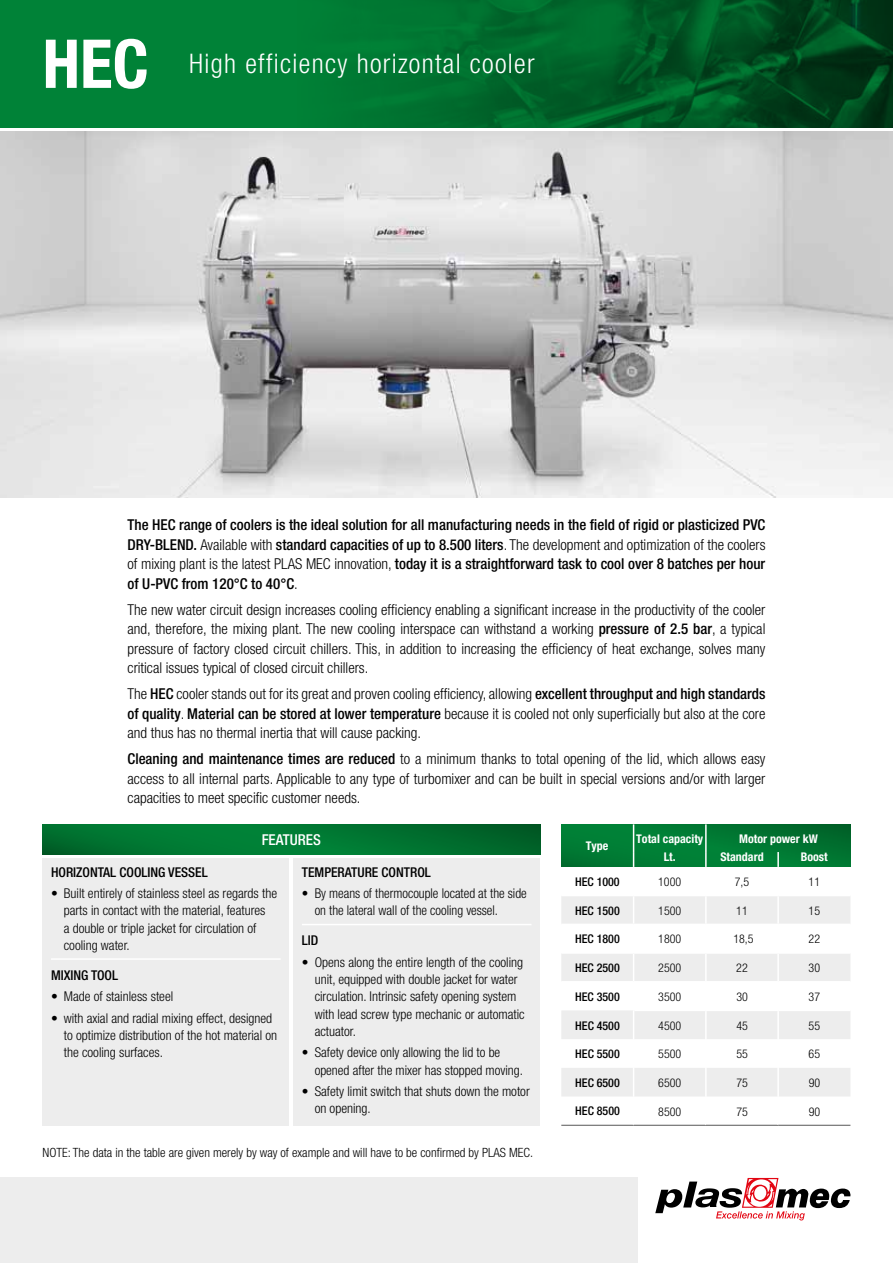
<style>
.page{position:relative;width:893px;height:1263px;background:#fff}
.page>*{position:absolute;margin:0;border:0;box-sizing:border-box;transform-origin:0 0}
.t1{font:700 condensed 67.5px "Helvetica Neue LT Std";color:#fff}
.t2{font:300 condensed 27px "Helvetica Neue LT Std";letter-spacing:.05em;color:#fff}
.t3{font:300 condensed 15px/19.5px "Helvetica Neue LT Std";color:#000;text-align:justify}
.t4{font:500 condensed 15px/19.5px "Helvetica Neue LT Std";color:#000;text-align:justify}
.t5{font:500 condensed 15px "Helvetica Neue LT Std";color:#fff}
.t6{font:300 condensed 13.5px/17.2px "Helvetica Neue LT Std";color:#000}
.t7{font:500 condensed 13.5px "Helvetica Neue LT Std";color:#000}
.t8{font:300 condensed 12.75px "Helvetica Neue LT Std";color:#000}
.t9{font:300 condensed 12px "Helvetica Neue";color:#000}
.t10{font:500 condensed 12px "Helvetica Neue";color:#000}
.t11{font:700 condensed 12px "Helvetica Neue";color:#fff}
.s1{font-weight:300}
.s2{font-weight:500}
</style>
<div class="page">
<svg style="left:561px;top:824px;width:289px;height:43px;background:#007933"></svg>
<svg style="left:561px;top:896px;width:289px;height:200px;fill:#ededed"></svg>
<hr style="left:705px;top:824px;width:2px;height:28px;background:#fff">
<svg style="left:705px;top:852px;width:2px;height:15px"></svg>
<svg style="left:777px;top:852px;width:2px;height:15px"></svg>
<hr style="left:705px;top:896px;width:2px;height:28px;background:#fff">
<hr style="left:777px;top:896px;width:2px;height:28px;background:#fff">
<hr style="left:561px;top:924px;width:73px;height:1px;background:#fff">
<hr style="left:634px;top:924px;width:72px;height:1px;background:#fff">
<hr style="left:705px;top:925px;width:2px;height:27px;background:#fff">
<hr style="left:706px;top:924px;width:72px;height:1px;background:#fff">
<hr style="left:777px;top:925px;width:2px;height:27px;background:#fff">
<hr style="left:778px;top:924px;width:72px;height:1px;background:#fff">
<hr style="left:561px;top:952px;width:73px;height:2px;background:#fff">
<hr style="left:634px;top:952px;width:72px;height:2px;background:#fff">
<hr style="left:705px;top:954px;width:2px;height:27px;background:#fff">
<hr style="left:706px;top:952px;width:72px;height:2px;background:#fff">
<hr style="left:777px;top:954px;width:2px;height:27px;background:#fff">
<hr style="left:778px;top:952px;width:72px;height:2px;background:#fff">
<hr style="left:561px;top:981px;width:73px;height:1px;background:#fff">
<hr style="left:634px;top:981px;width:72px;height:1px;background:#fff">
<hr style="left:705px;top:982px;width:2px;height:28px;background:#fff">
<hr style="left:706px;top:981px;width:72px;height:1px;background:#fff">
<hr style="left:777px;top:982px;width:2px;height:28px;background:#fff">
<hr style="left:778px;top:981px;width:72px;height:1px;background:#fff">
<hr style="left:634px;top:1010px;width:72px;height:1px;background:#fff">
<hr style="left:705px;top:1011px;width:2px;height:28px;background:#fff">
<hr style="left:706px;top:1010px;width:72px;height:1px;background:#fff">
<hr style="left:777px;top:1011px;width:2px;height:28px;background:#fff">
<hr style="left:778px;top:1010px;width:72px;height:1px;background:#fff">
<hr style="left:705px;top:1039px;width:2px;height:29px;background:#fff">
<hr style="left:777px;top:1039px;width:2px;height:29px;background:#fff">
<hr style="left:705px;top:1068px;width:2px;height:28px;background:#fff">
<hr style="left:777px;top:1068px;width:2px;height:28px;background:#fff">
<hr style="left:561px;top:1125px;width:73px;height:1px;background:#575756">
<svg style="left:633px;top:824px;width:1px;height:301px"></svg>
<hr style="left:634px;top:1125px;width:72px;height:1px;background:#575756">
<hr style="left:706px;top:1125px;width:72px;height:1px;background:#575756">
<hr style="left:778px;top:1125px;width:72px;height:1px;background:#575756">
<div style="left:0;top:0;width:893px;height:128px;background:#008237"></div>
<svg style="left:655px;top:1178px;width:196px;height:42px"></svg>
<div style="left:0;top:1178px;width:638px;height:85px;background:#ededed"></div>
<svg style="left:43px;top:824px;width:497px;height:30px;background:#007330"></svg>
<div style="left:293px;top:858px;width:247px;height:268px;background:#ededed"></div>
<hr style="left:302px;top:924px;width:229px;height:1px;background:#fff">
<div style="left:43px;top:858px;width:246px;height:268px;background:#ededed"></div>
<hr style="left:51px;top:958px;width:230px;height:2px;background:#fff">
<img style="left:353px;top:0;width:540px;height:128px">
<img style="left:0;top:132px;width:893px;height:366px">
<h1 class="t1" style="left:43px;top:23px;width:108px">HEC</h1>
<h2 class="t2" style="left:189px;top:48px;width:347px">High efficiency horizontal cooler</h2>
<p class="t4" style="left:128px;top:515px;width:639px">The HEC range of coolers is the ideal solution for all manufacturing needs in the field of rigid or plasticized PVC DRY-BLEND. <span class="s1">Available with</span> standard capacities of up to 8.500 liters<span class="s1">. The development and optimization of the coolers of mixing plant is the latest PLAS MEC innovation,</span> today it is a straightforward task to cool over 8 batches per hour of U-PVC from 120°C to 40°C<span class="s1">.</span></p>
<p class="t3" style="left:128px;top:600px;width:639px">The new water circuit design increases cooling efficiency enabling a significant increase in the productivity of the cooler and, therefore, the mixing plant. The new cooling interspace can withstand a working <span class="s2">pressure of 2.5 bar</span>, a typical pressure of factory closed circuit chillers. This, in addition to increasing the efficiency of heat exchange, solves many critical issues typical of closed circuit chillers.</p>
<p class="t3" style="left:128px;top:684px;width:639px">The <span class="s2">HEC</span> cooler stands out for its great and proven cooling efficiency, allowing <span class="s2">excellent throughput and high standards of quality</span>. <span class="s2">Material can be stored at lower temperature</span> because it is cooled not only superficially but also at the core and thus has no thermal inertia that will cause packing.</p>
<p class="t3" style="left:128px;top:749px;width:639px"><span class="s2">Cleaning and maintenance times are reduced</span> to a minimum thanks to total opening of the lid, which allows easy access to all internal parts. Applicable to any type of turbomixer and can be built in special versions and/or with larger capacities to meet specific customer needs.</p>
<p class="t5" style="left:262px;top:830px;width:30px">Feature</p>
<p class="t5" style="left:313px;top:830px;width:9px">s</p>
<p class="t7" style="left:302px;top:864px;width:15px">Temper</p>
<p class="t7" style="left:345px;top:864px;width:14px">ature</p>
<p class="t7" style="left:382px;top:864px;width:48px">control</p>
<p class="t6" style="left:315px;top:884px;width:214px;text-indent:-13px">• By means of thermocouple located at the side on the lateral wall of the cooling vessel.</p>
<p class="t7" style="left:302px;top:932px;width:17px">Lid</p>
<p class="t6" style="left:315px;top:953px;width:212px;text-indent:-13px">• Opens along the entire length of the cooling unit, equipped with double jacket for water circulation. Intrinsic safety opening system with lead screw type mechanic or automatic actuator.</p>
<p class="t6" style="left:315px;top:1044px;width:210px;text-indent:-13px">• Safety device only allowing the lid to be opened after the mixer has stopped moving.</p>
<p class="t6" style="left:315px;top:1082px;width:217px;text-indent:-13px">• Safety limit switch that shuts down the motor on opening.</p>
<p class="t11" style="left:636px;top:831px;width:69px">Total capacity</p>
<p class="t11" style="left:739px;top:831px;width:80px">Motor power kW</p>
<p class="t11" style="left:664px;top:850px;width:13px">Lt.</p>
<p class="t11" style="left:720px;top:850px;width:45px">Standard</p>
<p class="t11" style="left:801px;top:850px;width:29px">Boost</p>
<p class="t11" style="left:586px;top:839px;width:24px">Type</p>
<p class="t7" style="left:51px;top:864px;width:152px">Horizontal coOling vessel</p>
<p class="t6" style="left:64px;top:884px;width:215px;text-indent:-13px">• Built entirely of stainless steel as regards the parts in contact with the material, features<br>a double or triple jacket for circulation of cooling water.</p>
<p class="t7" style="left:51px;top:967px;width:66px">Mixing tool</p>
<p class="t6" style="left:51px;top:988px;width:124px">• Made of stainless steel</p>
<p class="t6" style="left:64px;top:1009px;width:215px;text-indent:-13px">• with axial and radial mixing effect, designed to optimize distribution of the hot material on the cooling surfaces.</p>
<p class="t10" style="left:575px;top:874px;width:46px">HEC 1000</p>
<p class="t9" style="left:658px;top:874px;width:25px">1000</p>
<p class="t9" style="left:735px;top:874px;width:16px">7,5</p>
<p class="t9" style="left:809px;top:874px;width:13px">11</p>
<p class="t10" style="left:575px;top:903px;width:46px">HEC 1500</p>
<p class="t9" style="left:658px;top:904px;width:25px">1500</p>
<p class="t9" style="left:736px;top:904px;width:13px">11</p>
<p class="t9" style="left:809px;top:904px;width:13px">15</p>
<p class="t10" style="left:575px;top:932px;width:46px">HEC 1800</p>
<p class="t9" style="left:658px;top:932px;width:25px">1800</p>
<p class="t9" style="left:733px;top:932px;width:22px">18,5</p>
<p class="t9" style="left:809px;top:932px;width:13px">22</p>
<p class="t10" style="left:575px;top:961px;width:46px">HEC 2500</p>
<p class="t9" style="left:658px;top:961px;width:25px">2500</p>
<p class="t9" style="left:736px;top:961px;width:13px">22</p>
<p class="t9" style="left:809px;top:961px;width:13px">30</p>
<p class="t10" style="left:575px;top:990px;width:46px">HEC 3500</p>
<p class="t9" style="left:658px;top:990px;width:25px">3500</p>
<p class="t9" style="left:736px;top:990px;width:13px">30</p>
<p class="t9" style="left:809px;top:990px;width:13px">37</p>
<p class="t10" style="left:575px;top:1018px;width:46px">HEC 4500</p>
<p class="t9" style="left:658px;top:1019px;width:25px">4500</p>
<p class="t9" style="left:736px;top:1019px;width:13px">45</p>
<p class="t9" style="left:809px;top:1019px;width:13px">55</p>
<p class="t10" style="left:575px;top:1047px;width:46px">HEC 5500</p>
<p class="t9" style="left:658px;top:1047px;width:25px">5500</p>
<p class="t9" style="left:736px;top:1047px;width:13px">55</p>
<p class="t9" style="left:809px;top:1047px;width:13px">65</p>
<p class="t10" style="left:575px;top:1075px;width:46px">HEC 6500</p>
<p class="t9" style="left:658px;top:1076px;width:25px">6500</p>
<p class="t9" style="left:736px;top:1076px;width:13px">75</p>
<p class="t9" style="left:809px;top:1076px;width:13px">90</p>
<p class="t10" style="left:575px;top:1104px;width:46px">HEC 8500</p>
<p class="t9" style="left:658px;top:1104px;width:25px">8500</p>
<p class="t9" style="left:736px;top:1104px;width:13px">75</p>
<p class="t9" style="left:809px;top:1104px;width:13px">90</p>
<p class="t8" style="left:43px;top:1145px;width:492px">NOTE: The data in the table are given merely by way of example and will have to be confirmed by PLAS MEC.</p>
</div>
